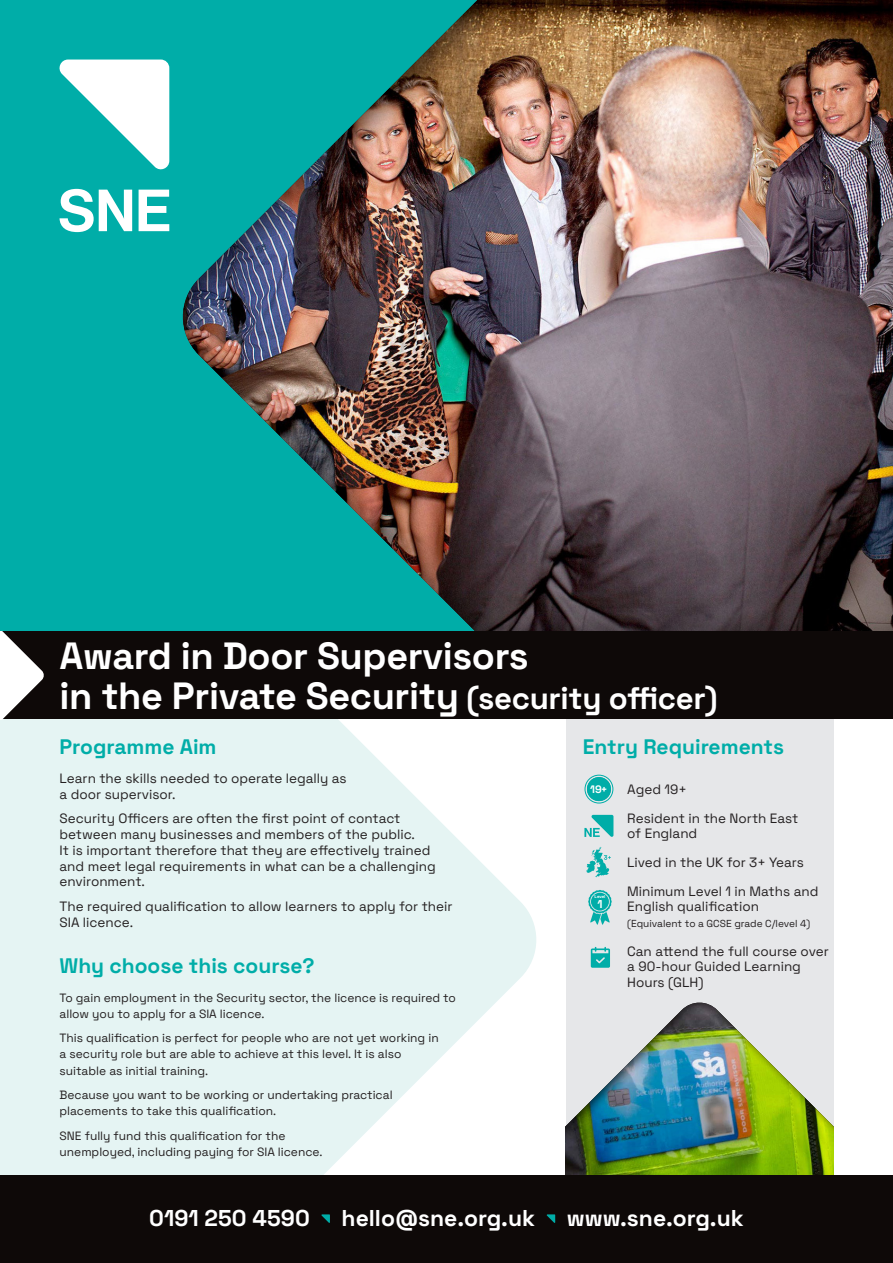
<style>
.page{position:relative;width:893px;height:1263px;background:#fff}
.page>*{position:absolute;margin:0;border:0;box-sizing:border-box;transform-origin:0 0}
.t1{font:300 37.8px/40.2px "Space Grotesk";letter-spacing:-.01em;color:#fff}
.t2{font:300 22.8px "Space Grotesk";color:#fff}
.Sub_Head{font:300 21px "Space Grotesk";color:#00ada8}
.Body{font:300 13.5px/15.8px "Space Grotesk";color:#231f20}
.Body-2{font:300 12px/16.2px "Space Grotesk";color:#231f20}
.Body-3{font:300 11.25px "Space Grotesk";color:#fff}
.Body-4{font:300 10.8px "Space Grotesk";color:#fff}
.Body-5{font:300 10.2px "Space Grotesk";color:#231f20}
.Body-6{font:300 4.35px "Space Grotesk";letter-spacing:-.005em;color:#fff}
.s1{font-size:31.2px}
</style>
<div class="page">
<div style="left:566px;top:719px;width:267px;height:456px;background:#e6e7e9"></div>
<img style="left:566px;top:1002px;width:267px;height:173px">
<svg style="left:0;top:719px;width:536px;height:456px;fill:#e5f4f3"></svg>
<div style="left:0;top:0;width:893px;height:631px;background:#00ada8"></div>
<svg style="left:59px;top:60px;width:110px;height:172px"></svg>
<div style="left:182px;top:0;width:711px;height:633px;background:#231f20;opacity:.75"></div>
<div style="left:0;top:1175px;width:893px;height:88px;background:#0e0908"></div>
<div style="left:0;top:631px;width:893px;height:88px;background:#0e0908"></div>
<svg style="left:0;top:631px;width:44px;height:88px"></svg>
<svg style="left:321px;top:1214px;width:9px;height:9px"></svg>
<svg style="left:546px;top:1214px;width:9px;height:9px"></svg>
<div style="left:587px;top:777px;width:24px;height:24px;background:#00ada8;border-radius:50%"></div>
<div style="left:585px;top:775px;width:28px;height:28px;border:1px solid #00ada8;border-radius:50%"></div>
<div style="left:587px;top:777px;width:24px;height:24px;border:2px solid #00ada8;border-radius:50%"></div>
<svg style="left:591px;top:947px;width:19px;height:21px"></svg>
<svg style="left:584px;top:815px;width:29px;height:22px"></svg>
<svg style="left:586px;top:847px;width:25px;height:30px"></svg>
<svg style="left:588px;top:890px;width:24px;height:35px"></svg>
<p class="t1" style="left:60px;top:633px;width:660px">Award in Door Supervisors<br>in the Private Security <span class="s1">(security officer)</span></p>
<p class="Sub_Head" style="left:60px;top:732px;width:158px">Programme Aim</p>
<p class="Body" style="left:60px;top:769px;width:289px">Learn the skills needed to operate legally as a door supervisor.</p>
<p class="Body" style="left:60px;top:810px;width:378px">Security Officers are often the first point of contact between many businesses and members of the public.<br>It is important therefore that they are effectively trained and meet legal requirements in what can be a challenging environment.</p>
<p class="Body" style="left:60px;top:897px;width:395px">The required qualification to allow learners to apply for their<br>SIA licence.</p>
<p class="Sub_Head" style="left:60px;top:950px;width:257px">Why choose this course?</p>
<p class="Body-2" style="left:60px;top:989px;width:398px">To gain employment in the Security sector, the licence is required to allow you to apply for a SIA licence.</p>
<p class="Body-2" style="left:60px;top:1029px;width:381px">This qualification is perfect for people who are not yet working in a security role but are able to achieve at this level. It is also suitable as initial training.</p>
<p class="Body-2" style="left:60px;top:1086px;width:335px">Because you want to be working or undertaking practical placements to take this qualification.</p>
<p class="Body-2" style="left:60px;top:1127px;width:265px">SNE fully fund this qualification for the unemployed, including paying for SIA licence.</p>
<p class="Sub_Head" style="left:583px;top:731px;width:203px">Entry Requirements</p>
<p class="Body-4" style="left:590px;top:781px;width:19px">19+</p>
<p class="Body-6" style="left:595px;top:894px;width:12px">Level</p>
<p class="Body-3" style="left:597px;top:896px;width:7px">1</p>
<p class="Body" style="left:627px;top:781px;width:61px">Aged 19+</p>
<p class="Body" style="left:627px;top:809px;width:173px">Resident in the North East of England</p>
<p class="Body" style="left:627px;top:854px;width:178px">Lived in the UK for 3+ Years</p>
<p class="Body" style="left:627px;top:882px;width:193px">Minimum Level 1 in Maths and<br>English qualification</p>
<p class="Body-5" style="left:627px;top:916px;width:185px">(Equivalent to a GCSE grade C/level 4)</p>
<p class="Body" style="left:627px;top:942px;width:203px">Can attend the full course over a 90-hour Guided Learning<br>Hours (GLH)</p>
<p class="t2" style="left:149px;top:1201px;width:162px">0191 250 4590</p>
<p class="t2" style="left:342px;top:1201px;width:195px">hello@sne.org.uk</p>
<p class="t2" style="left:567px;top:1201px;width:178px">www.sne.org.uk</p>
</div>
